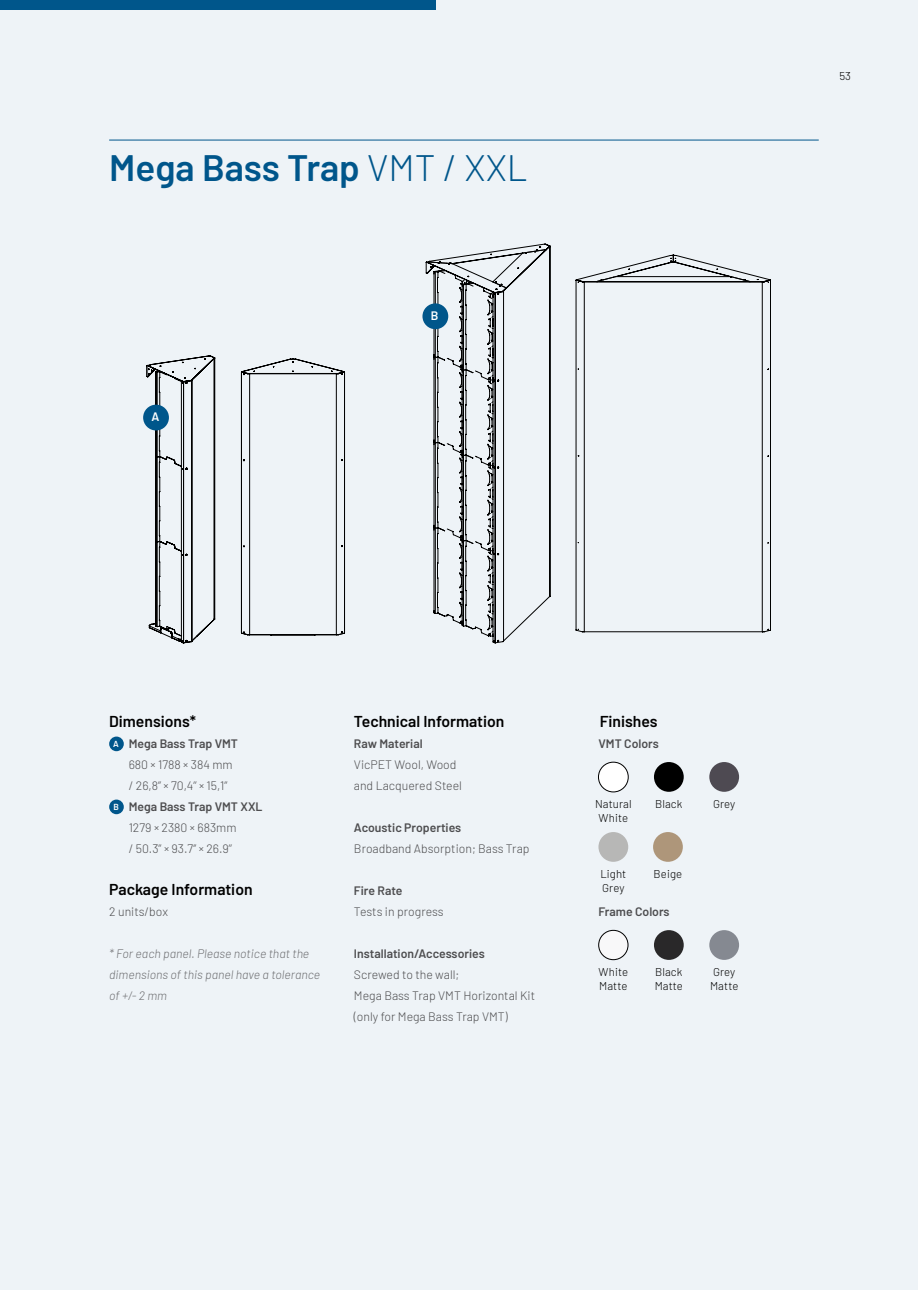
<style>
.page{position:relative;width:918px;height:1290px;background:#eef3f7}
.page>*{position:absolute;margin:0;border:0;box-sizing:border-box;transform-origin:0 0}
.t1{font:600 36.75px "Barlow";color:#00568b}
.t2{font:600 15.75px "Barlow";color:#000}
.t3{font:300 12.25px/21px "Barlow";color:#4d4d4f}
.t4{font:600 12.25px "Barlow";color:#4d4d4f}
.t5{font:italic 300 12.25px/21px "Barlow";color:#6d6e71}
.t6{font:600 12.25px "Barlow";color:#fff}
.t7{font:300 11.38px/14px "Barlow";letter-spacing:.01em;color:#000}
.s1{font-weight:300}
.s2{font-size:8.75px;color:#fff}
</style>
<div class="page">
<hr style="left:109px;top:140px;width:710px;height:1px;background:#00568b">
<div style="left:109px;top:736px;width:15px;height:15px;background:#00568b;border-radius:50%"></div>
<div style="left:109px;top:799px;width:15px;height:15px;background:#00568b;border-radius:50%"></div>
<svg style="left:146px;top:355px;width:69px;height:288px;background:#cbcfd3"></svg>
<svg style="left:425px;top:244px;width:126px;height:399px;background:#ccd0d4"></svg>
<svg style="left:241px;top:358px;width:104px;height:277px;background:#e1e6ea"></svg>
<svg style="left:575px;top:254px;width:196px;height:378px;background:#c7cbcf"></svg>
<div style="left:582px;top:269px;width:188px;height:363px;background:#eef3f7"></div>
<svg style="left:575px;top:276px;width:196px;height:7px"></svg>
<div style="left:422px;top:303px;width:26px;height:26px;background:#00568b;border-radius:50%"></div>
<div style="left:143px;top:405px;width:26px;height:25px;background:#00568b;border-radius:50%"></div>
<div style="left:654px;top:762px;width:30px;height:30px;background:#000;border-radius:50%"></div>
<div style="left:709px;top:762px;width:30px;height:30px;background:#4e4a52;border-radius:50%"></div>
<div style="left:653px;top:832px;width:30px;height:30px;background:#ae967a;border-radius:50%"></div>
<div style="left:598px;top:832px;width:30px;height:30px;background:#b7b7b6;border-radius:50%"></div>
<div style="left:598px;top:762px;width:30px;height:30px;background:#fff;border-radius:50%"></div>
<div style="left:598px;top:762px;width:30px;height:30px;border:1px solid #000;border-radius:50%"></div>
<div style="left:709px;top:930px;width:30px;height:30px;background:#858991;border-radius:50%"></div>
<div style="left:654px;top:930px;width:30px;height:30px;background:#292829;border-radius:50%"></div>
<div style="left:599px;top:930px;width:29px;height:30px;background:#f8f8f9;border-radius:50%"></div>
<div style="left:598px;top:930px;width:30px;height:30px;border:1px solid #000;border-radius:50%"></div>
<div style="left:0;top:0;width:435px;height:10px;background:#00568b"></div>
<h1 class="t1" style="left:109px;top:141px;width:420px">Mega Bass Trap <span class="s1">VMT / XXL</span></h1>
<p class="t6" style="left:151px;top:408px;width:9px">A</p>
<p class="t6" style="left:431px;top:307px;width:9px">B</p>
<p class="t7" style="left:839px;top:68px;width:13px">53</p>
<p class="t2" style="left:109px;top:710px;width:88px">Dimensions*</p>
<p class="t4" style="left:113px;top:734px;width:126px"><span class="s2">A</span> Mega Bass Trap VMT</p>
<p class="t3" style="left:129px;top:753px;width:105px">680 × 1788 × 384 mm</p>
<p class="t3" style="left:129px;top:774px;width:100px">/ 26,8” × 70,4’’ × 15,1”</p>
<p class="t4" style="left:113px;top:797px;width:151px"><span class="s2">B</span> Mega Bass Trap VMT XXL</p>
<p class="t3" style="left:129px;top:816px;width:109px">1279 × 2380 × 683mm</p>
<p class="t3" style="left:129px;top:837px;width:105px">/ 50.3” × 93.7’’ × 26.9’’</p>
<p class="t2" style="left:109px;top:878px;width:145px">Package Information</p>
<p class="t3" style="left:109px;top:900px;width:60px">2 units/box</p>
<p class="t5" style="left:109px;top:942px;width:212px">* For each panel. Please notice that the dimensions of this panel have a tolerance of +/- 2 mm</p>
<p class="t2" style="left:354px;top:710px;width:152px">Technical Information</p>
<p class="t4" style="left:354px;top:734px;width:70px">Raw Material</p>
<p class="t3" style="left:354px;top:753px;width:109px">VicPET Wool, Wood and Lacquered Steel</p>
<p class="t4" style="left:354px;top:818px;width:109px">Acoustic Properties</p>
<p class="t3" style="left:354px;top:837px;width:177px">Broadband Absorption; Bass Trap</p>
<p class="t4" style="left:354px;top:881px;width:50px">Fire Rate</p>
<p class="t3" style="left:354px;top:900px;width:91px">Tests in progress</p>
<p class="t4" style="left:354px;top:944px;width:132px">Installation/Accessories</p>
<p class="t3" style="left:354px;top:963px;width:183px">Screwed to the wall;<br>Mega Bass Trap VMT Horizontal Kit (only for Mega Bass Trap VMT)</p>
<p class="t2" style="left:599px;top:710px;width:59px">Finishes</p>
<p class="t4" style="left:598px;top:734px;width:62px">VMT Colors</p>
<p class="t7" style="left:595px;top:796px;width:38px;text-align:center">Natural<br>White</p>
<p class="t7" style="left:600px;top:865px;width:28px">Light<br>Grey</p>
<p class="t7" style="left:655px;top:796px;width:29px">Black</p>
<p class="t7" style="left:653px;top:865px;width:30px">Beige</p>
<p class="t4" style="left:598px;top:902px;width:73px">Frame Colors</p>
<p class="t7" style="left:713px;top:796px;width:24px">Grey</p>
<p class="t7" style="left:598px;top:964px;width:31px">White<br>Matte</p>
<p class="t7" style="left:710px;top:964px;width:30px">Grey<br>Matte</p>
<p class="t7" style="left:654px;top:964px;width:30px">Black<br>Matte</p>
</div>
